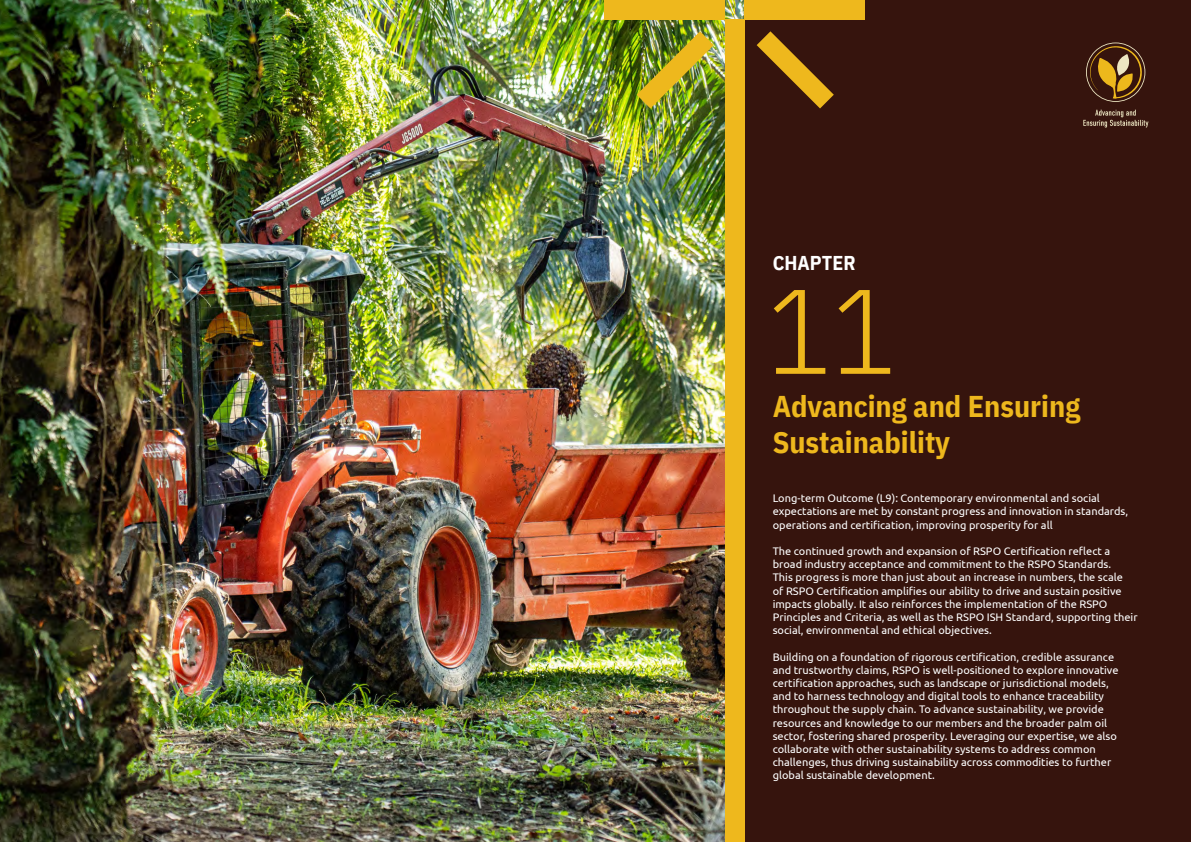
<style>
.page{position:relative;width:1191px;height:842px;background:#fff}
.page>*{position:absolute;margin:0;border:0;box-sizing:border-box;transform-origin:0 0}
.t1{font:300 120px "IBM Plex Sans Cond";color:#eeb81d}
.t2{font:700 30px/36px "IBM Plex Sans Cond";color:#eeb81d}
.t3{font:700 20px "IBM Plex Sans Cond";color:#fff}
.t4{font:11px/13.2px "Ubuntu";color:#fff}
</style>
<div class="page">
<img style="left:0;top:0;width:744px;height:842px">
<div style="left:744px;top:0;width:447px;height:842px;background:#36140d"></div>
<div style="left:744px;top:0;width:121px;height:19px;background:#eeb81d"></div>
<div style="left:604px;top:0;width:121px;height:19px;background:#eeb81d"></div>
<div style="left:725px;top:19px;width:19px;height:823px;background:#eeb81d"></div>
<svg style="left:756px;top:31px;width:78px;height:77px"></svg>
<img style="left:636px;top:31px;width:78px;height:77px">
<svg style="left:1083px;top:110px;width:65px;height:18px"></svg>
<svg style="left:1086px;top:42px;width:60px;height:60px"></svg>
<p class="t3" style="left:772px;top:247px;width:84px">CHAPTER</p>
<p class="t1" style="left:766px;top:240px;width:131px">11</p>
<p class="t2" style="left:772px;top:386px;width:309px">Advancing and Ensuring<br>Sustainability</p>
<p class="t4" style="left:772px;top:491px;width:357px">Long-term Outcome (L9): Contemporary environmental and social expectations are met by constant progress and innovation in standards, operations and certification, improving prosperity for all</p>
<p class="t4" style="left:772px;top:544px;width:366px">The continued growth and expansion of RSPO Certification reflect a broad industry acceptance and commitment to the RSPO Standards.<br>This progress is more than just about an increase in numbers, the scale<br>of RSPO Certification amplifies our ability to drive and sustain positive impacts globally. It also reinforces the implementation of the RSPO Principles and Criteria, as well as the RSPO ISH Standard, supporting their social, environmental and ethical objectives.</p>
<p class="t4" style="left:772px;top:650px;width:347px">Building on a foundation of rigorous certification, credible assurance and trustworthy claims, RSPO is well-positioned to explore innovative certification approaches, such as landscape or jurisdictional models, and to harness technology and digital tools to enhance traceability throughout the supply chain. To advance sustainability, we provide resources and knowledge to our members and the broader palm oil sector, fostering shared prosperity. Leveraging our expertise, we also collaborate with other sustainability systems to address common challenges, thus driving sustainability across commodities to further global sustainable development.</p>
</div>
